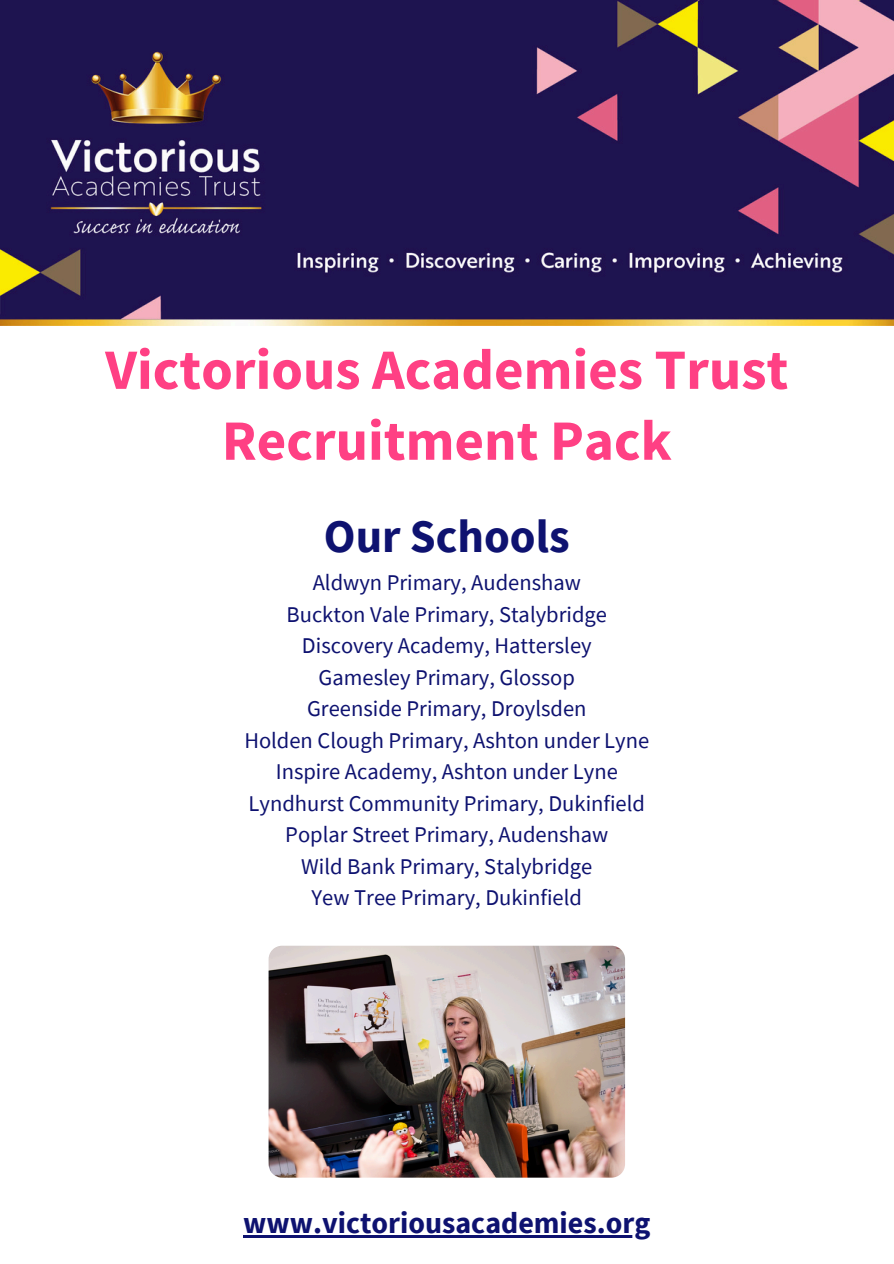
<style>
.page{position:relative;width:894px;height:1264px;background:#fff}
.page>*{position:absolute;margin:0;border:0;box-sizing:border-box;transform-origin:0 0}
.t1{font:700 57px/70.8px "Source Sans Pro";color:#ff4084;text-align:center}
.t2{font:700 46.5px "Source Sans Pro";color:#0e1270}
.t3{font:700 30px "Source Sans Pro";color:#0e1270}
.t4{font:22.5px "Source Sans Pro";color:#0e1270}
</style>
<div class="page">
<img style="left:0;top:0;width:893px;height:325px">
<img style="left:268px;top:945px;width:357px;height:232px;border-radius:14px">
<hr style="left:243px;top:1234px;width:407px;height:3px;background:#0e1270">
<h2 class="t1" style="left:105px;top:333px;width:684px">Victorious Academies Trust<br>Recruitment Pack</h2>
<p class="t2" style="left:324px;top:506px;width:247px">Our Schools</p>
<p class="t4" style="left:312px;top:568px;width:270px">Aldwyn Primary, Audenshaw</p>
<p class="t4" style="left:286px;top:599px;width:322px">Buckton Vale Primary, Stalybridge</p>
<p class="t4" style="left:302px;top:631px;width:291px">Discovery Academy, Hattersley</p>
<p class="t4" style="left:318px;top:662px;width:258px">Gamesley Primary, Glossop</p>
<p class="t4" style="left:307px;top:694px;width:281px">Greenside Primary, Droylsden</p>
<p class="t4" style="left:244px;top:725px;width:406px">Holden Clough Primary, Ashton under Lyne</p>
<p class="t4" style="left:276px;top:757px;width:343px">Inspire Academy, Ashton under Lyne</p>
<p class="t4" style="left:248px;top:788px;width:398px">Lyndhurst Community Primary, Dukinfield</p>
<p class="t4" style="left:285px;top:820px;width:324px">Poplar Street Primary, Audenshaw</p>
<p class="t4" style="left:301px;top:851px;width:292px">Wild Bank Primary, Stalybridge</p>
<p class="t4" style="left:311px;top:883px;width:272px">Yew Tree Primary, Dukinfield</p>
<h3 class="t3" style="left:243px;top:1203px;width:408px">www.victoriousacademies.org</h3>
</div>
